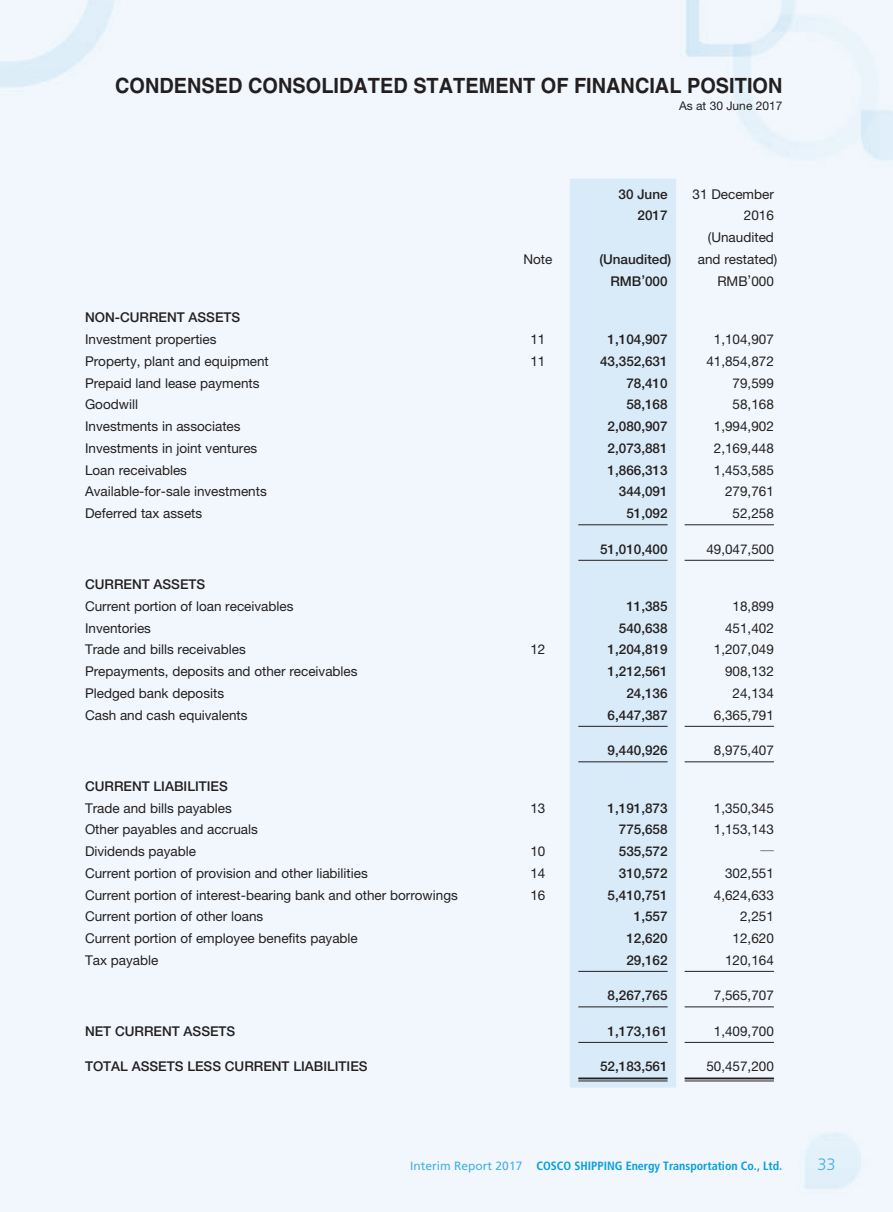
<style>
.page{position:relative;width:893px;height:1212px;background:#fff}
.page>*{position:absolute;margin:0;border:0;box-sizing:border-box;transform-origin:0 0}
.t1{font:700 21px "Helvetica LT Std";color:#231f20;scale:.95 1}
.t2{font:300 16.5px "Frutiger LT Std";color:#46afe3}
._1__內文{font:13.5px "Helvetica Neue LT Std";color:#231f20}
._1__內文-2{font:500 13.5px "Helvetica Neue LT Std";color:#231f20}
._1__內文-3{font:300 13.5px "M Hei HK";color:#231f20}
.t3{font:700 condensed 12px "Frutiger LT Std";color:#069ddc}
.t4{font:12px "Helvetica Neue LT Std";color:#231f20}
.s1{font-weight:400;font-stretch:normal;color:#46afe3}
</style>
<div class="page">
<div style="left:570px;top:179px;width:106px;height:908px;background:#d9ebf8"></div>
<hr style="left:578px;top:524px;width:90px;height:1px;background:#231f20">
<hr style="left:685px;top:524px;width:89px;height:1px;background:#231f20">
<hr style="left:578px;top:560px;width:90px;height:1px;background:#231f20">
<hr style="left:685px;top:560px;width:89px;height:1px;background:#231f20">
<hr style="left:578px;top:726px;width:90px;height:1px;background:#231f20">
<hr style="left:685px;top:726px;width:89px;height:1px;background:#231f20">
<hr style="left:578px;top:761px;width:90px;height:1px;background:#231f20">
<hr style="left:685px;top:761px;width:89px;height:1px;background:#231f20">
<hr style="left:578px;top:971px;width:90px;height:1px;background:#231f20">
<hr style="left:685px;top:971px;width:89px;height:1px;background:#231f20">
<hr style="left:578px;top:1006px;width:90px;height:1px;background:#231f20">
<hr style="left:685px;top:1006px;width:89px;height:1px;background:#231f20">
<hr style="left:578px;top:1042px;width:90px;height:1px;background:#231f20">
<hr style="left:685px;top:1042px;width:89px;height:1px;background:#231f20">
<hr style="left:578px;top:1077px;width:90px;height:2px;background:#231f20">
<hr style="left:578px;top:1080px;width:90px;height:1px;background:#231f20">
<hr style="left:685px;top:1077px;width:89px;height:2px;background:#231f20">
<hr style="left:685px;top:1080px;width:89px;height:1px;background:#231f20">
<h1 class="t1" style="left:115px;top:73px;width:704px">CONDENSED CONSOLIDATED STATEMENT OF FINANCIAL POSITION</h1>
<p class="t4" style="left:679px;top:98px;width:105px">As at 30 June 2017</p>
<p class="_1__內文-2" style="left:619px;top:186px;width:51px">30 June</p>
<p class="_1__內文-2" style="left:638px;top:208px;width:32px">2017</p>
<p class="_1__內文" style="left:693px;top:186px;width:83px">31 December</p>
<p class="_1__內文" style="left:744px;top:208px;width:32px">2016</p>
<p class="_1__內文" style="left:708px;top:229px;width:68px">(Unaudited</p>
<p class="_1__內文" style="left:523px;top:251px;width:30px">Note</p>
<p class="_1__內文-2" style="left:599px;top:251px;width:74px">(Unaudited)</p>
<p class="_1__內文" style="left:698px;top:251px;width:81px">and restated)</p>
<p class="_1__內文-2" style="left:610px;top:273px;width:59px">RMB’000</p>
<p class="_1__內文" style="left:717px;top:273px;width:58px">RMB’000</p>
<p class="_1__內文-2" style="left:85px;top:310px;width:157px">NON-CURRENT ASSETS</p>
<p class="_1__內文" style="left:85px;top:331px;width:133px">Investment properties</p>
<p class="_1__內文" style="left:530px;top:331px;width:17px">11</p>
<p class="_1__內文-2" style="left:608px;top:331px;width:62px">1,104,907</p>
<p class="_1__內文" style="left:714px;top:331px;width:62px">1,104,907</p>
<p class="_1__內文" style="left:85px;top:353px;width:185px">Property, plant and equipment</p>
<p class="_1__內文" style="left:530px;top:353px;width:17px">11</p>
<p class="_1__內文-2" style="left:600px;top:353px;width:69px">43,352,631</p>
<p class="_1__內文" style="left:706px;top:353px;width:69px">41,854,872</p>
<p class="_1__內文" style="left:85px;top:375px;width:176px">Prepaid land lease payments</p>
<p class="_1__內文-2" style="left:626px;top:375px;width:43px">78,410</p>
<p class="_1__內文" style="left:733px;top:375px;width:43px">79,599</p>
<p class="_1__內文" style="left:85px;top:397px;width:54px">Goodwill</p>
<p class="_1__內文-2" style="left:626px;top:397px;width:43px">58,168</p>
<p class="_1__內文" style="left:733px;top:397px;width:43px">58,168</p>
<p class="_1__內文" style="left:85px;top:418px;width:157px">Investments in associates</p>
<p class="_1__內文-2" style="left:608px;top:418px;width:62px">2,080,907</p>
<p class="_1__內文" style="left:714px;top:418px;width:62px">1,994,902</p>
<p class="_1__內文" style="left:85px;top:440px;width:174px">Investments in joint ventures</p>
<p class="_1__內文-2" style="left:608px;top:440px;width:62px">2,073,881</p>
<p class="_1__內文" style="left:714px;top:440px;width:62px">2,169,448</p>
<p class="_1__內文" style="left:85px;top:462px;width:104px">Loan receivables</p>
<p class="_1__內文-2" style="left:608px;top:462px;width:62px">1,866,313</p>
<p class="_1__內文" style="left:714px;top:462px;width:62px">1,453,585</p>
<p class="_1__內文" style="left:85px;top:484px;width:183px">Available-for-sale investments</p>
<p class="_1__內文-2" style="left:619px;top:484px;width:50px">344,091</p>
<p class="_1__內文" style="left:725px;top:484px;width:50px">279,761</p>
<p class="_1__內文" style="left:85px;top:505px;width:119px">Deferred tax assets</p>
<p class="_1__內文-2" style="left:626px;top:505px;width:43px">51,092</p>
<p class="_1__內文" style="left:733px;top:505px;width:43px">52,258</p>
<p class="_1__內文-2" style="left:600px;top:541px;width:69px">51,010,400</p>
<p class="_1__內文" style="left:706px;top:541px;width:69px">49,047,500</p>
<p class="_1__內文-2" style="left:85px;top:576px;width:122px">CURRENT ASSETS</p>
<p class="_1__內文" style="left:85px;top:598px;width:210px">Current portion of loan receivables</p>
<p class="_1__內文-2" style="left:626px;top:598px;width:43px">11,385</p>
<p class="_1__內文" style="left:733px;top:598px;width:43px">18,899</p>
<p class="_1__內文" style="left:85px;top:620px;width:68px">Inventories</p>
<p class="_1__內文-2" style="left:619px;top:620px;width:50px">540,638</p>
<p class="_1__內文" style="left:725px;top:620px;width:50px">451,402</p>
<p class="_1__內文" style="left:85px;top:642px;width:162px">Trade and bills receivables</p>
<p class="_1__內文" style="left:530px;top:642px;width:17px">12</p>
<p class="_1__內文-2" style="left:608px;top:642px;width:62px">1,204,819</p>
<p class="_1__內文" style="left:714px;top:642px;width:62px">1,207,049</p>
<p class="_1__內文" style="left:85px;top:663px;width:274px">Prepayments, deposits and other receivables</p>
<p class="_1__內文-2" style="left:608px;top:663px;width:62px">1,212,561</p>
<p class="_1__內文" style="left:725px;top:663px;width:50px">908,132</p>
<p class="_1__內文" style="left:85px;top:685px;width:141px">Pledged bank deposits</p>
<p class="_1__內文-2" style="left:626px;top:685px;width:43px">24,136</p>
<p class="_1__內文" style="left:733px;top:685px;width:43px">24,134</p>
<p class="_1__內文" style="left:85px;top:707px;width:164px">Cash and cash equivalents</p>
<p class="_1__內文-2" style="left:608px;top:707px;width:62px">6,447,387</p>
<p class="_1__內文" style="left:714px;top:707px;width:62px">6,365,791</p>
<p class="_1__內文-2" style="left:608px;top:742px;width:62px">9,440,926</p>
<p class="_1__內文" style="left:714px;top:742px;width:62px">8,975,407</p>
<p class="_1__內文-2" style="left:85px;top:778px;width:144px">CURRENT LIABILITIES</p>
<p class="_1__內文" style="left:85px;top:800px;width:148px">Trade and bills payables</p>
<p class="_1__內文" style="left:530px;top:800px;width:17px">13</p>
<p class="_1__內文-2" style="left:608px;top:800px;width:62px">1,191,873</p>
<p class="_1__內文" style="left:714px;top:800px;width:62px">1,350,345</p>
<p class="_1__內文" style="left:85px;top:821px;width:174px">Other payables and accruals</p>
<p class="_1__內文-2" style="left:619px;top:821px;width:50px">775,658</p>
<p class="_1__內文" style="left:714px;top:821px;width:62px">1,153,143</p>
<p class="_1__內文" style="left:85px;top:843px;width:113px">Dividends payable</p>
<p class="_1__內文" style="left:530px;top:843px;width:17px">10</p>
<p class="_1__內文-2" style="left:619px;top:843px;width:50px">535,572</p>
<p class="_1__內文-3" style="left:760px;top:844px;width:15px">—</p>
<p class="_1__內文" style="left:85px;top:865px;width:284px">Current portion of provision and other liabilities</p>
<p class="_1__內文" style="left:530px;top:865px;width:17px">14</p>
<p class="_1__內文-2" style="left:619px;top:865px;width:50px">310,572</p>
<p class="_1__內文" style="left:725px;top:865px;width:50px">302,551</p>
<p class="_1__內文" style="left:85px;top:887px;width:374px">Current portion of interest-bearing bank and other borrowings</p>
<p class="_1__內文" style="left:530px;top:887px;width:17px">16</p>
<p class="_1__內文-2" style="left:608px;top:887px;width:62px">5,410,751</p>
<p class="_1__內文" style="left:714px;top:887px;width:62px">4,624,633</p>
<p class="_1__內文" style="left:85px;top:908px;width:180px">Current portion of other loans</p>
<p class="_1__內文-2" style="left:634px;top:908px;width:35px">1,557</p>
<p class="_1__內文" style="left:740px;top:908px;width:35px">2,251</p>
<p class="_1__內文" style="left:85px;top:930px;width:274px">Current portion of employee benefits payable</p>
<p class="_1__內文-2" style="left:626px;top:930px;width:43px">12,620</p>
<p class="_1__內文" style="left:733px;top:930px;width:43px">12,620</p>
<p class="_1__內文" style="left:85px;top:952px;width:75px">Tax payable</p>
<p class="_1__內文-2" style="left:626px;top:952px;width:43px">29,162</p>
<p class="_1__內文" style="left:725px;top:952px;width:50px">120,164</p>
<p class="_1__內文-2" style="left:608px;top:987px;width:62px">8,267,765</p>
<p class="_1__內文" style="left:714px;top:987px;width:62px">7,565,707</p>
<p class="_1__內文-2" style="left:85px;top:1023px;width:152px">NET CURRENT ASSETS</p>
<p class="_1__內文-2" style="left:608px;top:1023px;width:62px">1,173,161</p>
<p class="_1__內文" style="left:714px;top:1023px;width:62px">1,409,700</p>
<p class="_1__內文-2" style="left:85px;top:1058px;width:284px">TOTAL ASSETS LESS CURRENT LIABILITIES</p>
<p class="_1__內文-2" style="left:600px;top:1058px;width:69px">52,183,561</p>
<p class="_1__內文" style="left:706px;top:1058px;width:69px">50,457,200</p>
<p class="t3" style="left:410px;top:1158px;width:374px"><span class="s1">Interim Report 2017</span> COSCO SHIPPING Energy Transportation Co., Ltd.</p>
<p class="t2" style="left:817px;top:1155px;width:20px">33</p>
</div>
